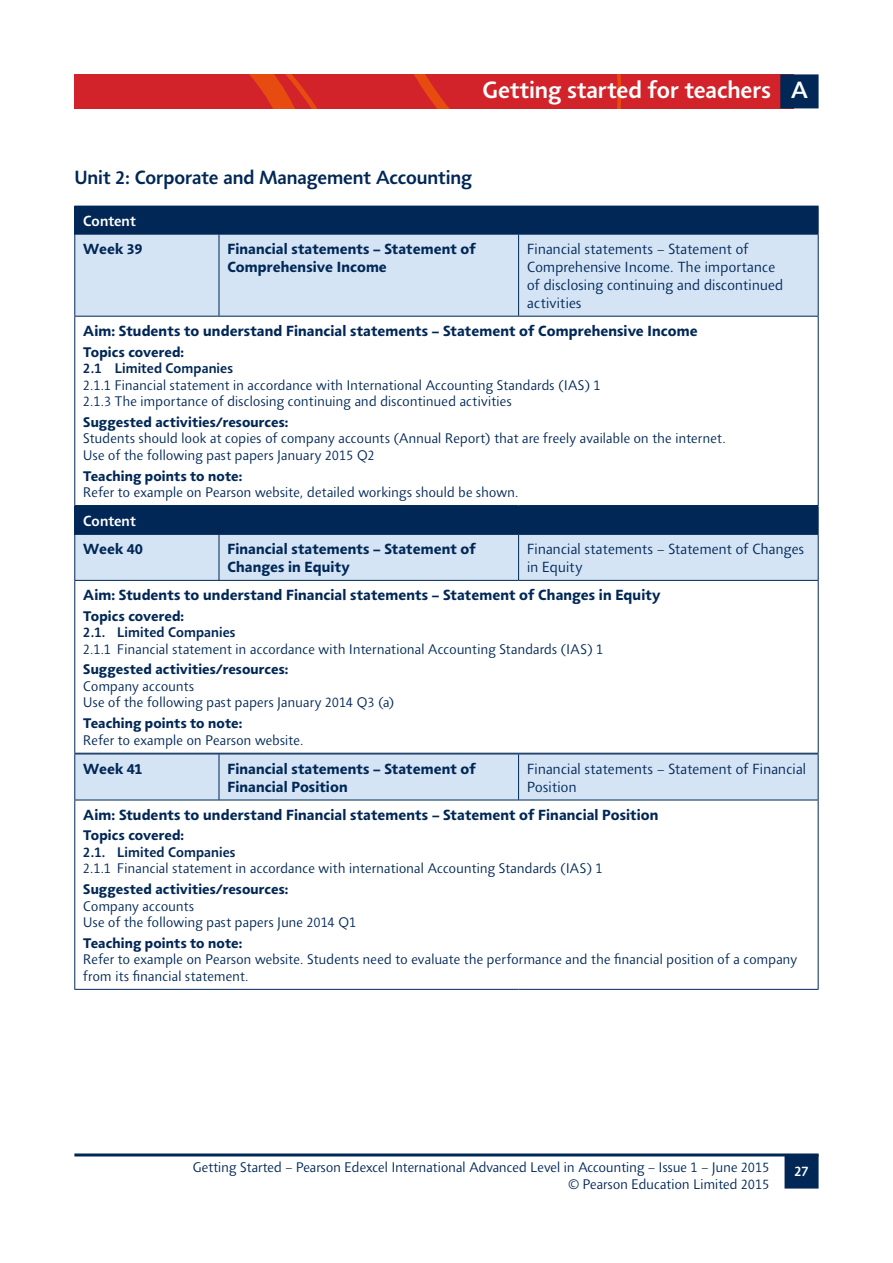
<style>
.page{position:relative;width:893px;height:1263px;background:#fff}
.page>*{position:absolute;margin:0;border:0;box-sizing:border-box;transform-origin:0 0}
.t1{font:500 24px "Agilita LT Pro";letter-spacing:-.005em;color:#fff}
.t2{font:500 19.5px "Agilita LT Pro";color:#002756}
.t3{font:700 15px/18px "Agilita LT Pro";letter-spacing:.01em;color:#002756}
.t4{font:300 15px/18px "Agilita LT Pro";letter-spacing:.005em;color:#002756}
.t5{font:500 15px "Agilita LT Pro";letter-spacing:.005em;color:#fff}
.t6{font:300 14.25px/16.5px "Agilita LT Pro";letter-spacing:.005em;color:#002756}
.t7{font:700 14.25px "Agilita LT Pro";letter-spacing:.01em;color:#002756}
.t8{font:500 14.25px "Agilita LT Pro";letter-spacing:.005em;color:#002756}
.t9{font:500 14.25px "Agilita LT Pro";color:#fff}
</style>
<div class="page">
<svg style="left:74px;top:74px;width:745px;height:34px;background:#c8252a"></svg>
<svg style="left:784px;top:1156px;width:35px;height:32px"></svg>
<hr style="left:74px;top:1153px;width:745px;height:3px;background:#002756">
<div style="left:75px;top:206px;width:743px;height:28px;background:#002756"></div>
<div style="left:75px;top:235px;width:743px;height:81px;background:#d4e4f5"></div>
<svg style="left:818px;top:207px;width:1px;height:27px"></svg>
<hr style="left:818px;top:317px;width:1px;height:188px;background:#002756">
<svg style="left:74px;top:206px;width:1px;height:28px"></svg>
<hr style="left:519px;top:206px;width:300px;height:1px;background:#002756">
<hr style="left:74px;top:234px;width:145px;height:1px;background:#002756">
<hr style="left:74px;top:234px;width:1px;height:82px;background:#002756">
<hr style="left:219px;top:234px;width:300px;height:1px;background:#002756">
<hr style="left:219px;top:234px;width:1px;height:82px;background:#002756">
<hr style="left:519px;top:234px;width:300px;height:1px;background:#002756">
<hr style="left:518px;top:234px;width:1px;height:82px;background:#002756">
<hr style="left:818px;top:234px;width:1px;height:82px;background:#002756">
<hr style="left:74px;top:316px;width:145px;height:1px;background:#002756">
<hr style="left:74px;top:317px;width:1px;height:188px;background:#002756">
<hr style="left:219px;top:316px;width:300px;height:1px;background:#002756">
<hr style="left:519px;top:316px;width:300px;height:1px;background:#002756">
<hr style="left:74px;top:505px;width:145px;height:1px;background:#002756">
<hr style="left:219px;top:505px;width:300px;height:1px;background:#002756">
<hr style="left:519px;top:505px;width:300px;height:1px;background:#002756">
<hr style="left:818px;top:581px;width:1px;height:172px;background:#002756">
<hr style="left:74px;top:506px;width:145px;height:1px;background:#002756">
<svg style="left:74px;top:507px;width:745px;height:73px;background:#839cb8"></svg>
<hr style="left:219px;top:506px;width:300px;height:1px;background:#002756">
<hr style="left:519px;top:506px;width:300px;height:1px;background:#002756">
<hr style="left:74px;top:534px;width:145px;height:1px;background:#002756">
<hr style="left:74px;top:535px;width:1px;height:45px;background:#002756">
<hr style="left:219px;top:534px;width:300px;height:1px;background:#002756">
<hr style="left:219px;top:535px;width:1px;height:45px;background:#002756">
<hr style="left:519px;top:534px;width:300px;height:1px;background:#002756">
<hr style="left:518px;top:535px;width:1px;height:45px;background:#002756">
<hr style="left:818px;top:535px;width:1px;height:45px;background:#002756">
<hr style="left:74px;top:580px;width:145px;height:1px;background:#002756">
<hr style="left:74px;top:581px;width:1px;height:172px;background:#002756">
<hr style="left:219px;top:580px;width:300px;height:1px;background:#002756">
<hr style="left:519px;top:580px;width:300px;height:1px;background:#002756">
<hr style="left:519px;top:753px;width:300px;height:1px;background:#002756">
<div style="left:75px;top:754px;width:743px;height:46px;background:#d4e4f5"></div>
<hr style="left:818px;top:800px;width:1px;height:189px;background:#002756">
<hr style="left:74px;top:753px;width:145px;height:1px;background:#002756">
<hr style="left:74px;top:754px;width:1px;height:46px;background:#002756">
<hr style="left:219px;top:753px;width:300px;height:1px;background:#002756">
<hr style="left:219px;top:754px;width:1px;height:46px;background:#002756">
<hr style="left:518px;top:754px;width:1px;height:46px;background:#002756">
<hr style="left:818px;top:754px;width:1px;height:46px;background:#002756">
<hr style="left:74px;top:800px;width:145px;height:1px;background:#002756">
<hr style="left:74px;top:800px;width:1px;height:189px;background:#002756">
<hr style="left:219px;top:800px;width:300px;height:1px;background:#002756">
<hr style="left:519px;top:800px;width:299px;height:1px;background:#002756">
<hr style="left:74px;top:989px;width:145px;height:1px;background:#002756">
<hr style="left:219px;top:989px;width:300px;height:1px;background:#002756">
<hr style="left:519px;top:989px;width:299px;height:1px;background:#002756">
<h1 class="t1" style="left:482px;top:73px;width:327px">Getting started for teachers A</h1>
<h2 class="t2" style="left:74px;top:164px;width:399px">Unit 2: Corporate and Management Accounting</h2>
<p class="t5" style="left:83px;top:210px;width:54px">Content</p>
<p class="t3" style="left:83px;top:240px;width:60px">Week 39</p>
<p class="t3" style="left:227px;top:240px;width:250px">Financial statements – Statement of<br>Comprehensive Income</p>
<p class="t4" style="left:527px;top:240px;width:258px">Financial statements – Statement of<br>Comprehensive Income. The importance of disclosing continuing and discontinued activities</p>
<p class="t3" style="left:83px;top:322px;width:616px">Aim: Students to understand Financial statements – Statement of Comprehensive Income</p>
<p class="t7" style="left:83px;top:341px;width:102px">Topics covered:</p>
<p class="t8" style="left:83px;top:358px;width:151px">2.1 Limited Companies</p>
<p class="t6" style="left:83px;top:376px;width:519px">2.1.1 Financial statement in accordance with International Accounting Standards (IAS) 1<br>2.1.3 The importance of disclosing continuing and discontinued activities</p>
<p class="t7" style="left:83px;top:411px;width:207px">Suggested activities/resources:</p>
<p class="t6" style="left:83px;top:430px;width:644px">Students should look at copies of company accounts (Annual Report) that are freely available on the internet.<br>Use of the following past papers January 2015 Q2</p>
<p class="t7" style="left:83px;top:465px;width:161px">Teaching points to note:</p>
<p class="t6" style="left:83px;top:484px;width:437px">Refer to example on Pearson website, detailed workings should be shown.</p>
<p class="t5" style="left:83px;top:510px;width:54px">Content</p>
<p class="t3" style="left:83px;top:540px;width:61px">Week 40</p>
<p class="t3" style="left:227px;top:540px;width:250px">Financial statements – Statement of<br>Changes in Equity</p>
<p class="t4" style="left:527px;top:540px;width:279px">Financial statements – Statement of Changes in Equity</p>
<p class="t3" style="left:83px;top:586px;width:579px">Aim: Students to understand Financial statements – Statement of Changes in Equity</p>
<p class="t7" style="left:83px;top:605px;width:102px">Topics covered:</p>
<p class="t8" style="left:83px;top:622px;width:154px">2.1. Limited Companies</p>
<p class="t6" style="left:83px;top:641px;width:522px">2.1.1 Financial statement in accordance with International Accounting Standards (IAS) 1</p>
<p class="t7" style="left:83px;top:659px;width:207px">Suggested activities/resources:</p>
<p class="t6" style="left:83px;top:678px;width:313px">Company accounts<br>Use of the following past papers January 2014 Q3 (a)</p>
<p class="t7" style="left:83px;top:713px;width:161px">Teaching points to note:</p>
<p class="t6" style="left:83px;top:732px;width:222px">Refer to example on Pearson website.</p>
<p class="t3" style="left:83px;top:759px;width:61px">Week 41</p>
<p class="t3" style="left:227px;top:759px;width:250px">Financial statements – Statement of<br>Financial Position</p>
<p class="t4" style="left:527px;top:759px;width:281px">Financial statements – Statement of Financial<br>Position</p>
<p class="t3" style="left:83px;top:805px;width:577px">Aim: Students to understand Financial statements – Statement of Financial Position</p>
<p class="t7" style="left:83px;top:825px;width:102px">Topics covered:</p>
<p class="t8" style="left:83px;top:842px;width:154px">2.1. Limited Companies</p>
<p class="t6" style="left:83px;top:860px;width:521px">2.1.1 Financial statement in accordance with international Accounting Standards (IAS) 1</p>
<p class="t7" style="left:83px;top:879px;width:207px">Suggested activities/resources:</p>
<p class="t6" style="left:83px;top:897px;width:275px">Company accounts<br>Use of the following past papers June 2014 Q1</p>
<p class="t7" style="left:83px;top:932px;width:161px">Teaching points to note:</p>
<p class="t6" style="left:83px;top:951px;width:715px">Refer to example on Pearson website. Students need to evaluate the performance and the financial position of a company from its financial statement.</p>
<p class="t6" style="left:193px;top:1159px;width:578px">Getting Started – Pearson Edexcel International Advanced Level in Accounting – Issue 1 – June 2015</p>
<p class="t9" style="left:794px;top:1161px;width:16px">27</p>
<p class="t6" style="left:568px;top:1175px;width:203px">© Pearson Education Limited 2015</p>
</div>
